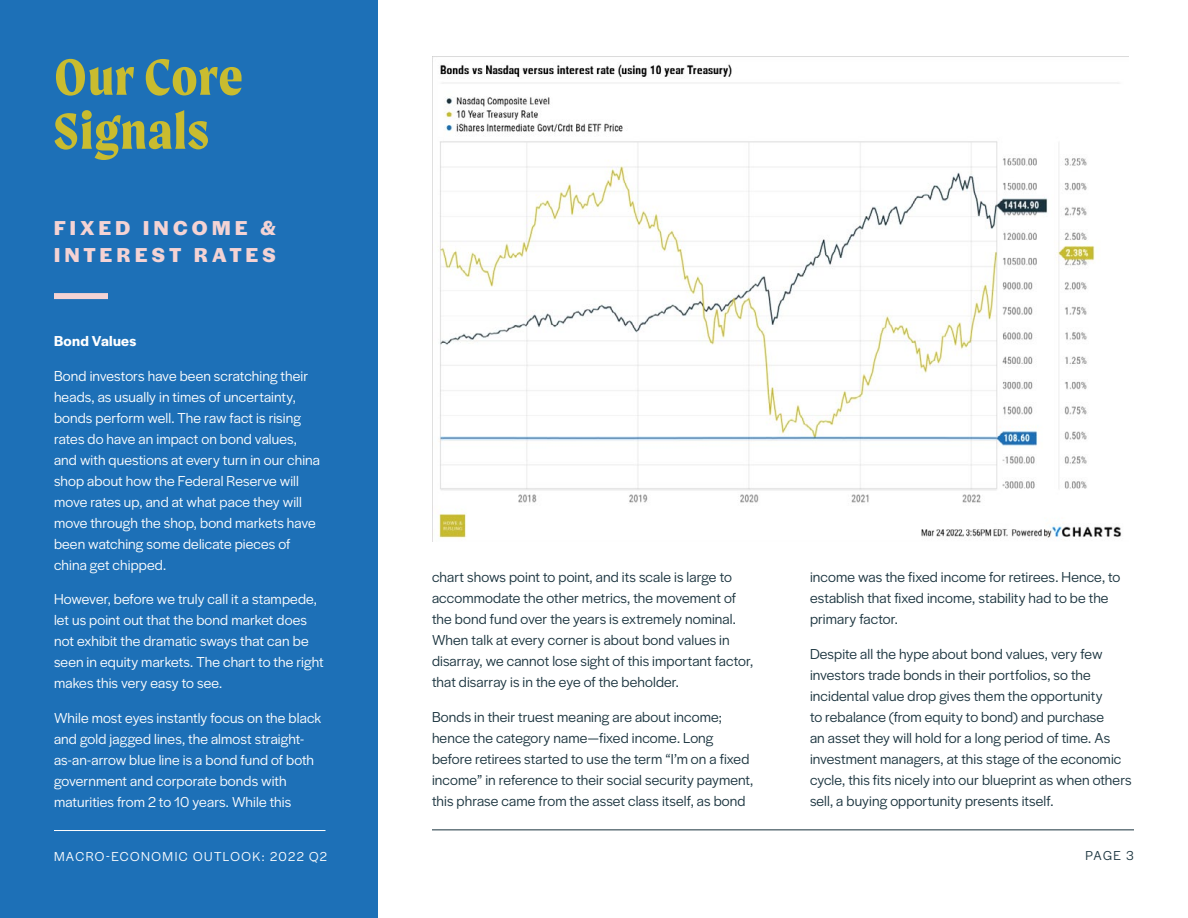
<style>
.page{position:relative;width:1188px;height:918px;background:#fff}
.page>*{position:absolute;margin:0;border:0;box-sizing:border-box;transform-origin:0 0}
.t1{font:700 54px/54px "Moret";letter-spacing:.02em;color:#c9bc2f}
.t2{font:700 21px/27px "Halyard Display";letter-spacing:.2em;color:#f4d3d4}
.t3{font:15px/21px "Halyard Display";letter-spacing:.01em;color:#1a333e}
.t4{font:15px/21px "Halyard Display";letter-spacing:.005em;color:#fff}
.t5{font:600 15px "Halyard Display";letter-spacing:.015em;color:#fff}
.t6{font:13.5px "Halyard Display";letter-spacing:.11em;color:#fff}
.t7{font:13.5px "Halyard Display";color:#1a333e}
</style>
<div class="page">
<div style="left:0;top:0;width:378px;height:918px;background:#1d70b7"></div>
<div style="left:54px;top:293px;width:54px;height:6px;background:#f4d3d4"></div>
<img style="left:432px;top:57px;width:690px;height:484px">
<hr style="left:54px;top:830px;width:272px;height:1px;background:#fff">
<hr style="left:432px;top:829px;width:702px;height:1px;background:#1a333e">
<h1 class="t1" style="left:54px;top:49px;width:190px">Our Core<br>Signals</h1>
<h2 class="t2" style="left:54px;top:213px;width:223px">FIXED INCOME &amp;<br>INTEREST RATES</h2>
<p class="t5" style="left:54px;top:331px;width:84px">Bond Values</p>
<p class="t4" style="left:54px;top:364px;width:268px">Bond investors have been scratching their heads, as usually in times of uncertainty, bonds perform well. The raw fact is rising rates do have an impact on bond values, and with questions at every turn in our china shop about how the Federal Reserve will move rates up, and at what pace they will move through the shop, bond markets have been watching some delicate pieces of china get chipped.</p>
<p class="t4" style="left:54px;top:588px;width:271px">However, before we truly call it a stampede, let us point out that the bond market does not exhibit the dramatic sways that can be seen in equity markets. The chart to the right makes this very easy to see.</p>
<p class="t4" style="left:54px;top:706px;width:269px">While most eyes instantly focus on the black and gold jagged lines, the almost straight&shy;as-an-arrow blue line is a bond fund of both government and corporate bonds with maturities from 2 to 10 years. While this</p>
<p class="t3" style="left:432px;top:566px;width:323px">chart shows point to point, and its scale is large to accommodate the other metrics, the movement of the bond fund over the years is extremely nominal.<br>When talk at every corner is about bond values in disarray, we cannot lose sight of this important factor, that disarray is in the eye of the beholder.</p>
<p class="t3" style="left:432px;top:705px;width:323px">Bonds in their truest meaning are about income; hence the category name—fixed income. Long before retirees started to use the term “I’m on a fixed income” in reference to their social security payment, this phrase came from the asset class itself, as bond</p>
<p class="t3" style="left:810px;top:566px;width:312px">income was the fixed income for retirees. Hence, to establish that fixed income, stability had to be the primary factor.</p>
<p class="t3" style="left:810px;top:642px;width:323px">Despite all the hype about bond values, very few investors trade bonds in their portfolios, so the incidental value drop gives them the opportunity<br>to rebalance (from equity to bond) and purchase<br>an asset they will hold for a long period of time. As investment managers, at this stage of the economic cycle, this fits nicely into our blueprint as when others sell, a buying opportunity presents itself.</p>
<p class="t6" style="left:54px;top:847px;width:274px">MACRO-ECONOMIC OUTLOOK: 2022 Q2</p>
<p class="t7" style="left:1085px;top:846px;width:50px">PAGE 3</p>
</div>
